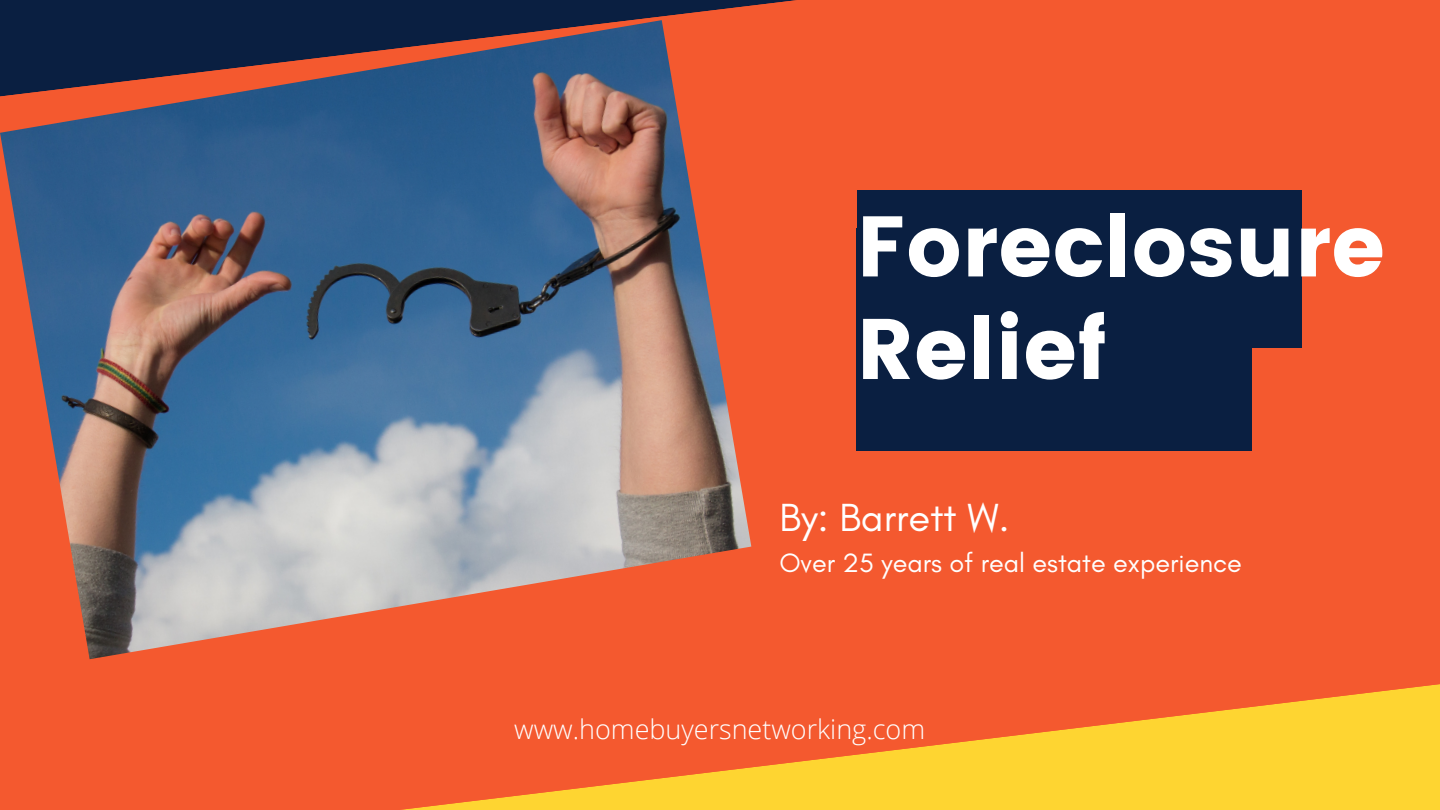
<style>
.page{position:relative;width:1440px;height:810px;background:#f4592f}
.page>*{position:absolute;margin:0;border:0;box-sizing:border-box;transform-origin:0 0}
.t1{font:85.7px/102.6px "Poppins";color:#fff}
.t2{font:40px "Glacial Indifference";color:#fff}
.t3{font:27px "Glacial Indifference";color:#fff}
.t4{font:300 27px "Open Sans";color:#fff}
</style>
<div class="page">
<img style="left:0;top:105px;width:751px;height:554px">
<svg style="left:401px;top:684px;width:1039px;height:126px"></svg>
<svg style="left:0;top:0;width:797px;height:105px"></svg>
<div style="left:857px;top:229px;width:395px;height:222px;background:#0a1f41"></div>
<div style="left:857px;top:191px;width:444px;height:157px;background:#0a1f41"></div>
<h1 class="t1" style="left:857px;top:196px;width:530px">Foreclosure<br>Relief</h1>
<h2 class="t2" style="left:779px;top:493px;width:232px">By: Barrett W.</h2>
<p class="t3" style="left:779px;top:547px;width:464px">Over 25 years of real estate experience</p>
<p class="t4" style="left:514px;top:710px;width:412px">www.homebuyersnetworking.com</p>
</div>
